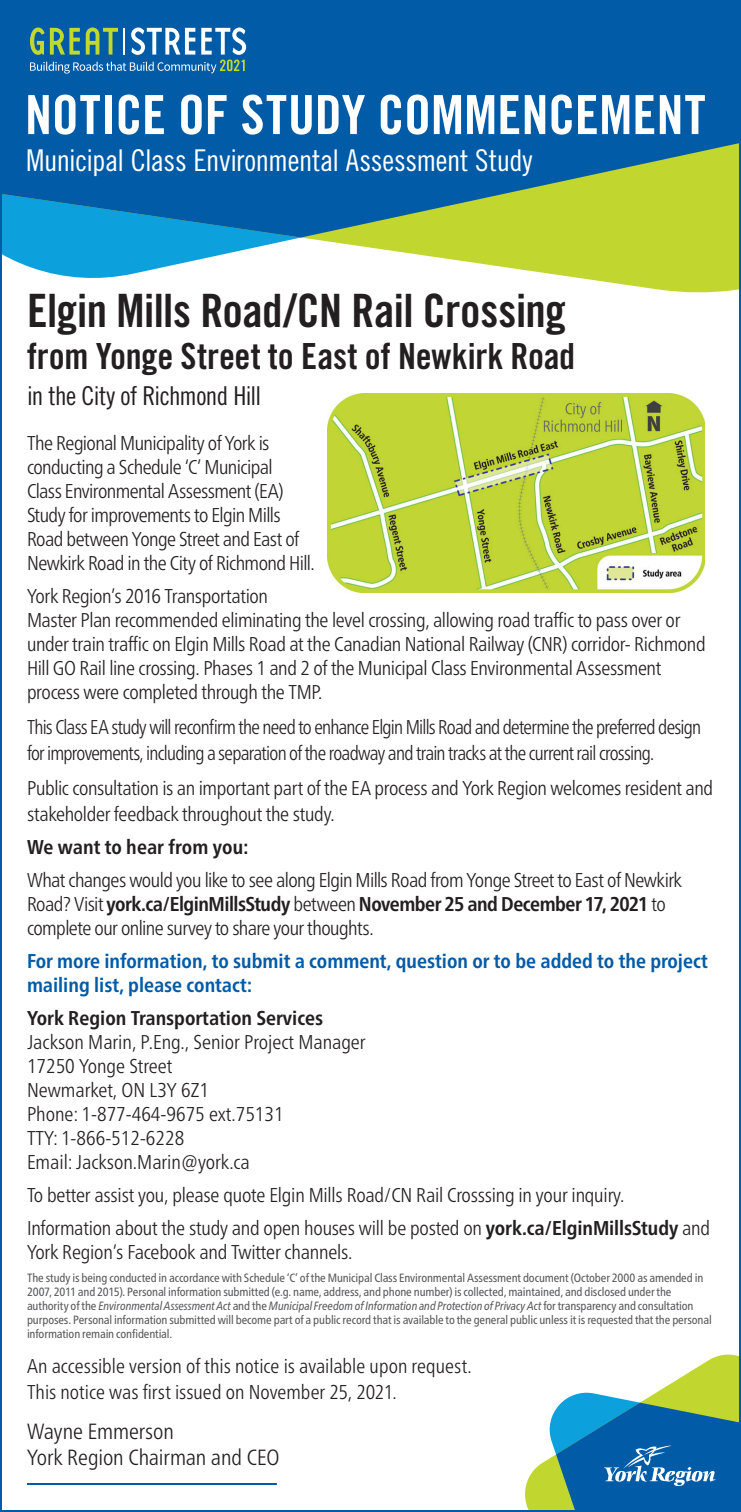
<style>
.page{position:relative;width:741px;height:1512px;background:#fff}
.page>*{position:absolute;margin:0;border:0;box-sizing:border-box;transform-origin:0 0}
.t1{font:54px "Trade Gothic LT Pro Bd Cn 20";color:#fff}
.t2{font:46px "Trade Gothic LT Pro Bd Cn 20";letter-spacing:-.01em;color:#231f20}
.t3{font:36px "Trade Gothic LT Pro Bd Cn 20";letter-spacing:-.005em;color:#231f20}
.t4{font:30px "Trade Gothic LT Pro Cn 18";letter-spacing:-.015em;color:#fff}
.t5{font:26px "Trade Gothic LT Pro Cn 18";letter-spacing:-.025em;color:#231f20}
.t6{font:300 condensed 22px/26.4px "Frutiger Neue LT Pro";color:#231f20}
.body_Text{font:300 condensed 20px/24px "Frutiger Neue LT Pro";letter-spacing:-.02em;color:#231f20}
.body_Text-2{font:300 condensed 20px/26px "Frutiger Neue LT Pro";letter-spacing:-.02em;color:#231f20;scale:.95 1}
.body_Text-3{font:300 condensed 20px "Frutiger Neue LT Pro";color:#231f20}
.Fine_print{font:300 condensed 20px/26px "Frutiger Neue LT Pro";color:#231f20}
.Bold_Blue{font:700 condensed 20px/24px "Frutiger Neue LT Pro";color:#015ba7}
.body_Text-4{font:700 condensed 20px "Frutiger Neue LT Pro";color:#231f20}
.Fine_print-2{font:condensed 12px/14px "Frutiger Neue LT Pro";letter-spacing:-.01em;color:#57585a}
.s1{font-weight:700}
.s2{font-style:italic}
</style>
<div class="page">
<svg style="left:3px;top:238px;width:735px;height:55px"></svg>
<svg style="left:3px;top:3px;width:735px;height:235px;background:#196d99"></svg>
<svg style="left:30px;top:28px;width:216px;height:46px;background:#4486a8"></svg>
<hr style="left:27px;top:1483px;width:250px;height:2px;background:#015ba7">
<svg style="left:525px;top:1354px;width:213px;height:155px"></svg>
<img style="left:327px;top:393px;width:378px;height:199px">
<h1 class="t1" style="left:25px;top:82px;width:682px">NOTICE OF STUDY COMMENCEMENT</h1>
<h3 class="t4" style="left:26px;top:142px;width:508px">Municipal Class Environmental Assessment Study</h3>
<p class="t2" style="left:27px;top:283px;width:540px">Elgin Mills Road/CN Rail Crossing</p>
<p class="t3" style="left:27px;top:335px;width:550px">from Yonge Street to East of Newkirk Road</p>
<p class="t5" style="left:27px;top:381px;width:236px">in the City of Richmond Hill</p>
<p class="body_Text" style="left:27px;top:431px;width:289px">The Regional Municipality of York is conducting a Schedule ‘C’ Municipal<br>Class Environmental Assessment (EA)<br>Study for improvements to Elgin Mills Road between Yonge Street and East of Newkirk Road in the City of Richmond Hill.</p>
<p class="body_Text" style="left:27px;top:584px;width:680px">York Region’s 2016 Transportation<br>Master Plan recommended eliminating the level crossing, allowing road traffic to pass over or under train traffic on Elgin Mills Road at the Canadian National Railway (CNR) corridor- Richmond Hill GO Rail line crossing. Phases 1 and 2 of the Municipal Class Environmental Assessment process were completed through the TMP.</p>
<p class="body_Text-2" style="left:27px;top:714px;width:711px">This Class EA study will reconfirm the need to enhance Elgin Mills Road and determine the preferred design for improvements, including a separation of the roadway and train tracks at the current rail crossing.</p>
<p class="body_Text" style="left:27px;top:775px;width:688px;line-height:26px">Public consultation is an important part of the EA process and York Region welcomes resident and stakeholder feedback throughout the study.</p>
<p class="body_Text-4" style="left:27px;top:835px;width:223px">We want to hear from you:</p>
<p class="body_Text" style="left:27px;top:868px;width:656px">What changes would you like to see along Elgin Mills Road from Yonge Street to East of Newkirk<br>Road? Visit <span class="s1">york.ca/ElginMillsStudy</span> between <span class="s1">November 25 and December 17, 2021</span> to complete our online survey to share your thoughts.</p>
<p class="Bold_Blue" style="left:27px;top:949px;width:682px">For more information, to submit a comment, question or to be added to the project mailing list, please contact:</p>
<p class="body_Text-4" style="left:27px;top:1006px;width:298px">York Region Transportation Services</p>
<p class="body_Text-3" style="left:27px;top:1030px;width:340px">Jackson Marin, P.Eng., Senior Project Manager</p>
<p class="body_Text-3" style="left:27px;top:1054px;width:147px">17250 Yonge Street</p>
<p class="body_Text-3" style="left:27px;top:1078px;width:183px">Newmarket, ON L3Y 6Z1</p>
<p class="body_Text-3" style="left:27px;top:1102px;width:258px">Phone: 1-877-464-9675 ext.75131</p>
<p class="body_Text-3" style="left:27px;top:1126px;width:159px">TTY: 1-866-512-6228</p>
<p class="body_Text-3" style="left:27px;top:1150px;width:224px">Email: Jackson.Marin@york.ca</p>
<p class="body_Text" style="left:27px;top:1183px;width:599px">To better assist you, please quote Elgin Mills Road/CN Rail Crosssing in your inquiry.</p>
<p class="body_Text" style="left:27px;top:1216px;width:685px">Information about the study and open houses will be posted on <span class="s1">york.ca/ElginMillsStudy</span> and<br>York Region’s Facebook and Twitter channels.</p>
<p class="Fine_print-2" style="left:27px;top:1270px;width:686px">The study is being conducted in accordance with Schedule ‘C’ of the Municipal Class Environmental Assessment document (October 2000 as amended in 2007, 2011 and 2015). Personal information submitted (e.g. name, address, and phone number) is collected, maintained, and disclosed under the authority of the <span class="s2">Environmental Assessment Act</span> and the <span class="s2">Municipal Freedom of Information and Protection of Privacy Act</span> for transparency and consultation purposes. Personal information submitted will become part of a public record that is available to the general public unless it is requested that the personal information remain confidential.</p>
<p class="Fine_print" style="left:27px;top:1353px;width:446px">An accessible version of this notice is available upon request.<br>This notice was first issued on November 25, 2021.</p>
<p class="t6" style="left:27px;top:1418px;width:254px">Wayne Emmerson<br>York Region Chairman and CEO</p>
</div>
